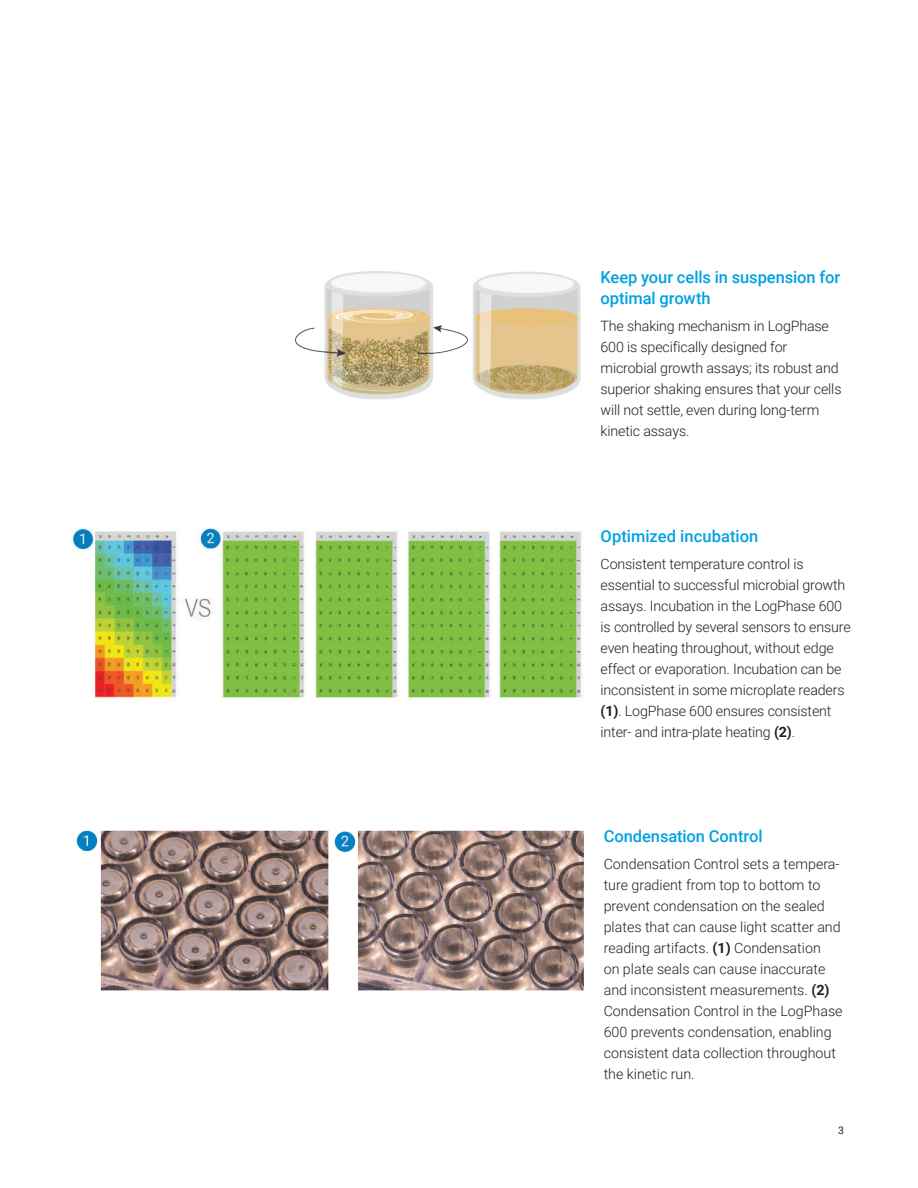
<style>
.page{position:relative;width:918px;height:1188px;background:#fff}
.page>*{position:absolute;margin:0;border:0;box-sizing:border-box;transform-origin:0 0}
.t1{font:500 16.5px/21px "Roboto";letter-spacing:-.005em;color:#00a1e3}
.t2{font:300 14.25px/21px "Roboto";letter-spacing:-.01em;color:#231f20}
.t3{font:10.5px "Roboto";color:#231f20}
.s1{font-weight:700}
</style>
<div class="page">
<img style="left:294px;top:271px;width:287px;height:129px">
<img style="left:71px;top:528px;width:513px;height:172px">
<img style="left:76px;top:830px;width:508px;height:161px">
<p class="t1" style="left:601px;top:266px;width:241px">Keep your cells in suspension for optimal growth</p>
<p class="t2" style="left:601px;top:315px;width:243px">The shaking mechanism in LogPhase 600 is specifically designed for microbial growth assays; its robust and superior shaking ensures that your cells will not settle, even during long-term kinetic assays.</p>
<p class="t1" style="left:601px;top:525px;width:159px">Optimized incubation</p>
<p class="t2" style="left:601px;top:552px;width:252px">Consistent temperature control is essential to successful microbial growth assays. Incubation in the LogPhase 600 is controlled by several sensors to ensure even heating throughout, without edge effect or evaporation. Incubation can be inconsistent in some microplate readers <span class="s1">(1)</span>. LogPhase 600 ensures consistent inter- and intra-plate heating <span class="s1">(2)</span>.</p>
<p class="t1" style="left:604px;top:825px;width:160px">Condensation Control</p>
<p class="t2" style="left:604px;top:853px;width:240px">Condensation Control sets a tempera&shy;ture gradient from top to bottom to prevent condensation on the sealed plates that can cause light scatter and reading artifacts. <span class="s1">(1)</span> Condensation<br>on plate seals can cause inaccurate and inconsistent measurements. <span class="s1">(2)<br></span>Condensation Control in the LogPhase 600 prevents condensation, enabling consistent data collection throughout the kinetic run.</p>
<p class="t3" style="left:838px;top:1123px;width:7px">3</p>
</div>
